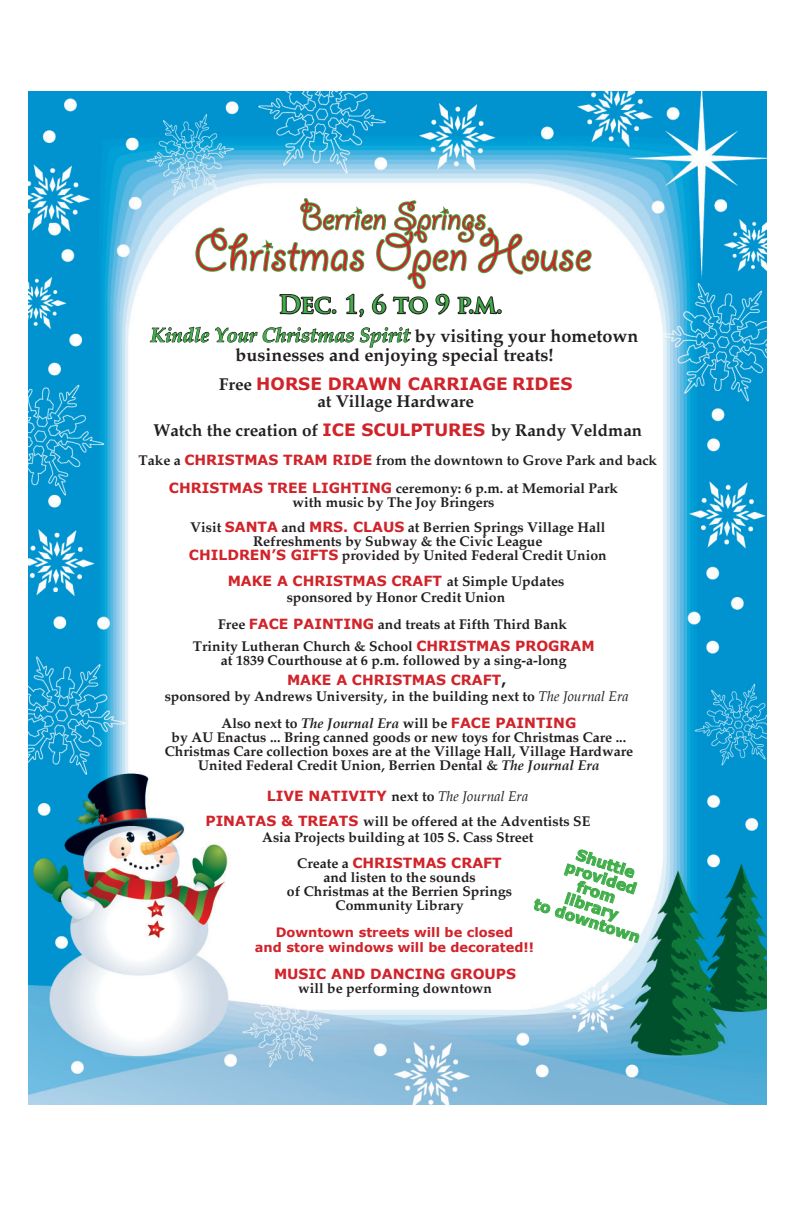
<style>
.page{position:relative;width:792px;height:1224px;background:#fff}
.page>*{position:absolute;margin:0;border:0;box-sizing:border-box;transform-origin:0 0}
.t1{font:57px "Giddyup Std";color:#d1232a}
.t2{font:41px "Giddyup Std";color:#d1232a}
.t3{font:700 24px "Trajan Pro";color:#40ae49}
.t4{font:italic 700 20px "Palatino";color:#40ae49}
.t5{font:700 18px "Palatino";color:#231f20}
.t6{font:700 17px "Palatino";color:#231f20}
.t7{font:700 17px "Verdana";color:#d1232a}
.t8{font:700 15px/15px "Verdana";color:#40ae49;text-align:center}
.t9{font:700 14px/14px "Palatino";color:#231f20;text-align:center}
.t10{font:700 14px "Verdana";color:#d1232a}
.t11{font:italic 14px "Palatino";color:#231f20}
.t12{font:700 13px/15.6px "Verdana";color:#d1232a;text-align:center}
.s1{font-style:normal;font-size:18px;color:#231f20}
.s2{font-family:"Palatino";color:#231f20}
.s3{font-family:"Verdana";color:#d1232a}
.s4{color:#231f20}
.s5{font-weight:400;font-style:italic}
.s6{font-style:italic}
.s7{font-family:"Verdana";font-weight:700;font-style:normal;color:#d1232a}
.s8{font-weight:700;font-style:normal}
</style>
<div class="page">
<img style="left:29px;top:92px;width:738px;height:1013px">
<svg style="left:534px;top:849px;width:105px;height:94px"></svg>
<svg style="left:149px;top:197px;width:444px;height:156px"></svg>
<h2 class="t2" style="left:299px;top:194px;width:188px">Berrien Springs</h2>
<h1 class="t1" style="left:194px;top:222px;width:399px">Christmas Open House</h1>
<h3 class="t3" style="left:279px;top:289px;width:225px">Dec. 1, 6 to 9 p.m.</h3>
<h3 class="t4" style="left:151px;top:323px;width:489px">Kindle Your Christmas Spirit <span class="s1">by visiting your hometown</span></h3>
<p class="t5" style="left:236px;top:344px;width:319px">businesses and enjoying special treats!</p>
<p class="t7" style="left:219px;top:373px;width:353px"><span class="s2">Free</span> HORSE DRAWN CARRIAGE RIDES</p>
<p class="t6" style="left:317px;top:391px;width:158px">at Village Hardware</p>
<p class="t6" style="left:153px;top:421px;width:490px">Watch the creation of <span class="s3">IC E SCULPTURES</span> by Randy Veldman</p>
<p class="t10" style="left:139px;top:451px;width:109px"><span class="s2">Take a</span> CHRI STMA</p>
<p class="t10" style="left:269px;top:451px;width:27px">S TRAM</p>
<p class="t10" style="left:333px;top:451px;width:11px">RIDE</p>
<p class="t9" style="left:376px;top:454px;width:283px">from the downtown to Grove Park and back</p>
<p class="t9" style="left:169px;top:482px;width:451px"><span class="s3">CH RISTMAS TREE LIGH TING</span> ceremony: 6 p.m. at Memorial Park with music by The Joy Bringers</p>
<p class="t9" style="left:189px;top:520px;width:419px">Visit <span class="s3">SANTA</span> and <span class="s3">M RS. CLAUS</span> at Berrien Springs Village Hall<br>Refreshments by Subway &amp; the Civic League<br><span class="s3">CH IL DREN’S GIFTS</span> provided by United Federal Credit Union</p>
<p class="t10" style="left:228px;top:572px;width:338px">MAKE A CH RISTMAS CRAFT <span class="s2">at Simple Updates</span></p>
<p class="t9" style="left:287px;top:591px;width:220px">sponsored by Honor Credit Union</p>
<p class="t9" style="left:218px;top:617px;width:351px">Free <span class="s3">FACE PAINTING</span> and treats at Fifth Third Bank</p>
<p class="t9" style="left:193px;top:639px;width:403px">Trinity Lutheran Church &amp; School <span class="s3">CH RISTMAS PROGRAM </span>at 1839 Courthouse at 6 p.m. followed by a sing-a-long</p>
<p class="t10" style="left:287px;top:671px;width:221px">MAKE A CH RISTMAS CRAFT<span class="s4">,</span></p>
<p class="t9" style="left:165px;top:690px;width:465px">sponsored by Andrews University, in the building next to <span class="s5">The Journal Era</span></p>
<p class="t9" style="left:165px;top:717px;width:470px">Also next to <span class="s6">The Journal Era</span> will be <span class="s3">FACE PAINTING<br></span>by AU Enactus ... Bring canned goods or new toys for Christmas Care ...<br>Christmas Care collection boxes are at the Village Hall, Village Hardware United Federal Credit Union, Berrien Dental &amp; <span class="s6">The Journal Era</span></p>
<p class="t10" style="left:267px;top:787px;width:53px">LIVE NATI</p>
<p class="t11" style="left:348px;top:788px;width:181px"><span class="s7">VITY</span> <span class="s8">next to</span> The Journal Era</p>
<p class="t9" style="left:262px;top:813px;width:330px;line-height:16px;text-align:left;text-indent:86px"><span class="s3">S</span> will be offered at the Adventists SE<br>Asia Projects building at 105 S. Cass Street</p>
<p class="t10" style="left:205px;top:812px;width:22px">PINATA</p>
<p class="t10" style="left:266px;top:812px;width:43px">S &amp; TREAT</p>
<p class="t8" style="left:555px;top:839px;width:114px;rotate:18deg">SHUTTLE<br>PROVIDED<br>F ROM<br>L IB RARY<br>TO DOWNTOWN</p>
<p class="t10" style="left:297px;top:854px;width:206px"><span class="s2">Create a</span> CH RISTMAS CRAFT</p>
<p class="t9" style="left:287px;top:870px;width:227px">and listen to the sounds<br>of Christmas at the Berrien Springs<br>Community Library</p>
<p class="t12" style="left:255px;top:924px;width:281px">DOWNTOWN STREETS WILL BE CLOSED<br>AND STORE WINDOWS WILL BE DECORATED!!</p>
<p class="t10" style="left:274px;top:965px;width:233px">M USIC AND DANCING GROUPS</p>
<p class="t9" style="left:298px;top:981px;width:196px">will be performing downtown</p>
</div>
